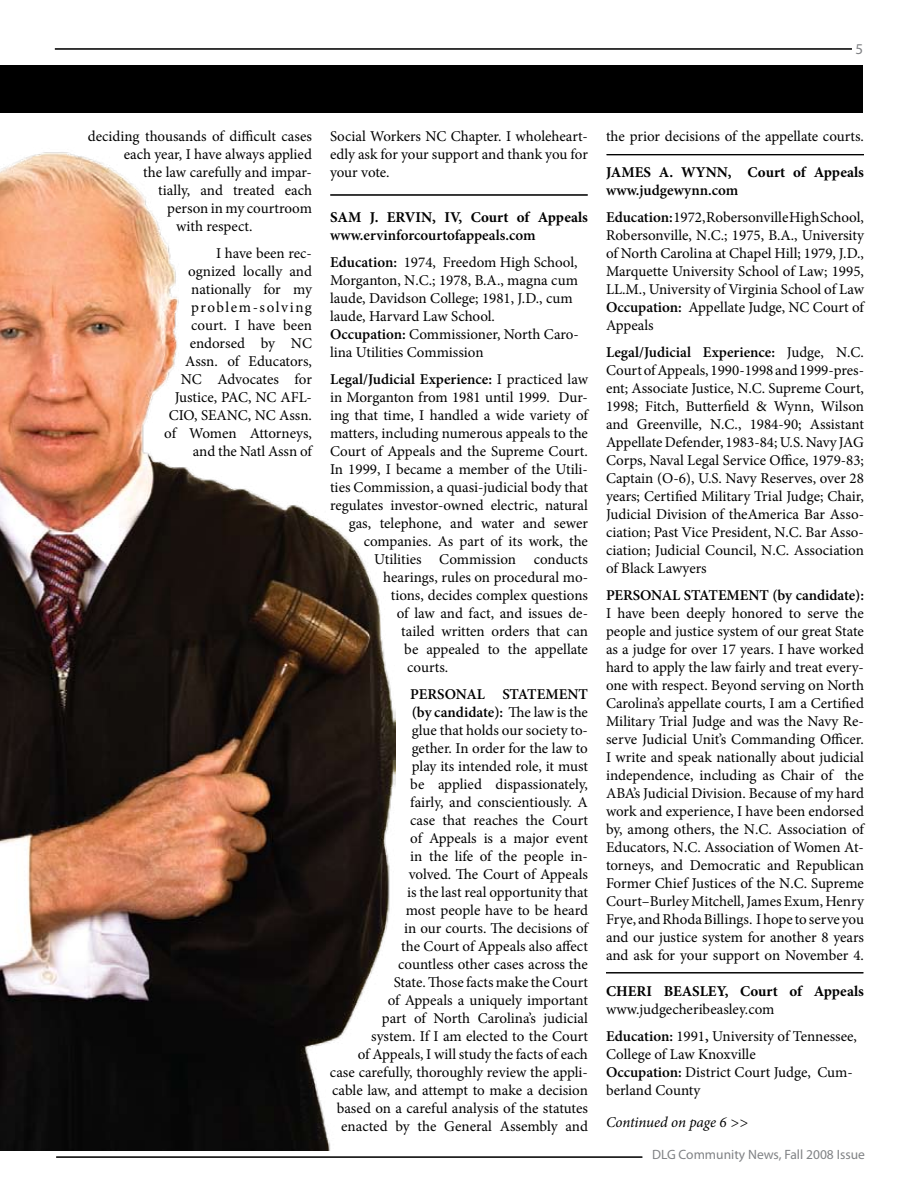
<style>
.page{position:relative;width:918px;height:1188px;background:#fff}
.page>*{position:absolute;margin:0;border:0;box-sizing:border-box;transform-origin:0 0}
.t1{font:15px/18px "Minion Pro";color:#000}
.t2{font:600 15px/27px "Minion Pro";color:#000}
.t3{font:700 15px "Minion Pro";color:#000}
.t4{font:italic 15px "Minion Pro";letter-spacing:-.01em;color:#000}
.t5{font:15px "Myriad Pro";color:#808184}
.t6{font:13.5px "Myriad Pro";color:#808285}
.s1{font-weight:400}
.s2{font-weight:600}
</style>
<div class="page">
<img style="left:0;top:152px;width:396px;height:998px">
<hr style="left:56px;top:1157px;width:586px;height:1px;background:#000">
<hr style="left:55px;top:49px;width:797px;height:1px;background:#000">
<div style="left:0;top:65px;width:863px;height:47px;background:#000"></div>
<hr style="left:330px;top:195px;width:258px;height:1px;background:#000">
<hr style="left:607px;top:154px;width:257px;height:1px;background:#000">
<hr style="left:607px;top:155px;width:257px;height:1px;background:#000">
<hr style="left:606px;top:972px;width:257px;height:1px;background:#000">
<hr style="left:606px;top:973px;width:257px;height:1px;background:#000">
<p class="t5" style="left:856px;top:40px;width:9px">5</p>
<p class="t1" style="left:88px;top:128px;width:226px">deciding thousands of difficult cases</p>
<p class="t1" style="left:124px;top:146px;width:190px">each year, I have always applied</p>
<p class="t1" style="left:143px;top:164px;width:170px">the law carefully and impar-</p>
<p class="t1" style="left:158px;top:182px;width:155px">tially, and treated each</p>
<p class="t1" style="left:167px;top:200px;width:146px">person in my courtroom</p>
<p class="t1" style="left:176px;top:218px;width:78px">with respect.</p>
<p class="t1" style="left:164px;top:245px;width:149px;text-align:right">I have been rec-<br>ognized locally and nationally for my problem-solving court. I have been endorsed by NC<br>Assn. of Educators,<br>NC Advocates for<br>Justice, PAC, NC AFL-<br>CIO, SEANC, NC Assn. of Women Attorneys, and the Natl Assn of</p>
<p class="t1" style="left:330px;top:128px;width:259px;text-align:justify">Social Workers NC Chapter. I wholeheart&shy;edly ask for your support and thank you for your vote.</p>
<p class="t3" style="left:330px;top:207px;width:260px">SAM J. ERVIN, IV, Court of Appeals</p>
<p class="t2" style="left:330px;top:222px;width:249px">www.ervinforcourtofappeals.com<br>Education: <span class="s1">1974, Freedom High School,</span></p>
<p class="t1" style="left:330px;top:272px;width:250px">Morganton, N.C.; 1978, B.A., magna cum laude, Davidson College; 1981, J.D., cum laude, Harvard Law School.<br><span class="s2">Occupation:</span> Commissioner, North Caro&shy;lina Utilities Commission</p>
<p class="t2" style="left:330px;top:366px;width:260px">Legal/Judicial Experience: <span class="s1">I practiced law</span></p>
<p class="t1" style="left:330px;top:389px;width:259px">in Morganton from 1981 until 1999. Dur-</p>
<p class="t1" style="left:330px;top:407px;width:259px">ing that time, I handled a wide variety of</p>
<p class="t1" style="left:330px;top:425px;width:260px">matters, including numerous appeals to the</p>
<p class="t1" style="left:330px;top:443px;width:259px">Court of Appeals and the Supreme Court.</p>
<p class="t1" style="left:330px;top:461px;width:259px">In 1999, I became a member of the Utili-</p>
<p class="t1" style="left:330px;top:479px;width:259px">ties Commission, a quasi-judicial body that</p>
<p class="t1" style="left:330px;top:497px;width:259px">regulates investor-owned electric, natural</p>
<p class="t1" style="left:349px;top:515px;width:241px">gas, telephone, and water and sewer</p>
<p class="t1" style="left:364px;top:533px;width:226px">companies. As part of its work, the</p>
<p class="t1" style="left:374px;top:551px;width:215px">Utilities Commission conducts</p>
<p class="t1" style="left:383px;top:569px;width:206px">hearings, rules on procedural mo-</p>
<p class="t1" style="left:391px;top:587px;width:199px">tions, decides complex questions</p>
<p class="t1" style="left:397px;top:605px;width:193px">of law and fact, and issues de-</p>
<p class="t1" style="left:401px;top:623px;width:188px">tailed written orders that can</p>
<p class="t1" style="left:404px;top:641px;width:185px">be appealed to the appellate</p>
<p class="t1" style="left:407px;top:659px;width:43px">courts.</p>
<p class="t1" style="left:330px;top:686px;width:260px;text-align:right"><span class="s2">PERSONAL STATEMENT<br>(by candidate):</span> The law is the<br>glue that holds our society to-<br>gether. In order for the law to<br>play its intended role, it must<br>be applied dispassionately,<br>fairly, and conscientiously. A<br>case that reaches the Court<br>of Appeals is a major event<br>in the life of the people in-<br>volved. The Court of Appeals<br>is the last real opportunity that<br>most people have to be heard<br>in our courts. The decisions of<br>the Court of Appeals also affect<br>countless other cases across the<br>State. Those facts make the Court<br>of Appeals a uniquely important<br>part of North Carolina’s judicial<br>system. If I am elected to the Court<br>of Appeals, I will study the facts of each case carefully, thoroughly review the appli&shy;cable law, and attempt to make a decision based on a careful analysis of the statutes enacted by the General Assembly and</p>
<p class="t1" style="left:606px;top:128px;width:260px">the prior decisions of the appellate courts.</p>
<p class="t3" style="left:606px;top:162px;width:260px">JAMES A. WYNN, Court of Appeals</p>
<p class="t1" style="left:606px;top:177px;width:259px;line-height:27px"><span class="s2">www.judgewynn.com<br>Education:</span> 1972, Robersonville High School,</p>
<p class="t1" style="left:606px;top:227px;width:260px;text-align:justify">Robersonville, N.C.; 1975, B.A., University of North Carolina at Chapel Hill; 1979, J.D., Marquette University School of Law; 1995, LL.M., University of Virginia School of Law <span class="s2">Occupation:</span> Appellate Judge, NC Court of Appeals</p>
<p class="t1" style="left:606px;top:344px;width:260px;text-align:justify"><span class="s2">Legal/Judicial Experience:</span> Judge, N.C.<br>Court of Appeals, 1990-1998 and 1999-pres&shy;ent; Associate Justice, N.C. Supreme Court, 1998; Fitch, Butterfield &amp; Wynn, Wilson and Greenville, N.C., 1984-90; Assistant Appellate Defender, 1983-84; U.S. Navy JAG Corps, Naval Legal Service Office, 1979-83; Captain (O-6), U.S. Navy Reserves, over 28 years; Certified Military Trial Judge; Chair, Judicial Division of theAmerica Bar Asso&shy;ciation; Past Vice President, N.C. Bar Asso&shy;ciation; Judicial Council, N.C. Association of Black Lawyers</p>
<p class="t2" style="left:606px;top:582px;width:260px">PERSONAL STATEMENT (by candidate):</p>
<p class="t1" style="left:606px;top:605px;width:260px;text-align:justify">I have been deeply honored to serve the people and justice system of our great State as a judge for over 17 years. I have worked hard to apply the law fairly and treat every&shy;one with respect. Beyond serving on North Carolina’s appellate courts, I am a Certified Military Trial Judge and was the Navy Re&shy;serve Judicial Unit’s Commanding Officer.<br>I write and speak nationally about judicial independence, including as Chair of the ABA’s Judicial Division. Because of my hard work and experience, I have been endorsed by, among others, the N.C. Association of Educators, N.C. Association of Women At&shy;torneys, and Democratic and Republican Former Chief Justices of the N.C. Supreme Court–Burley Mitchell, James Exum, Henry Frye, and Rhoda Billings. I hope to serve you and our justice system for another 8 years and ask for your support on November 4.</p>
<p class="t3" style="left:606px;top:981px;width:259px">CHERI BEASLEY, Court of Appeals</p>
<p class="t1" style="left:606px;top:996px;width:253px;line-height:27px">www.judgecheribeasley.com<br><span class="s2">Education:</span> 1991<span class="s2">,</span> University of Tennessee,</p>
<p class="t1" style="left:606px;top:1046px;width:248px">College of Law Knoxville<br><span class="s2">Occupation:</span> District Court Judge, Cum&shy;berland County</p>
<p class="t4" style="left:606px;top:1112px;width:144px">Continued on page 6 &gt;&gt;</p>
<p class="t6" style="left:652px;top:1146px;width:214px">DLG Community News, Fall 2008 Issue</p>
</div>
